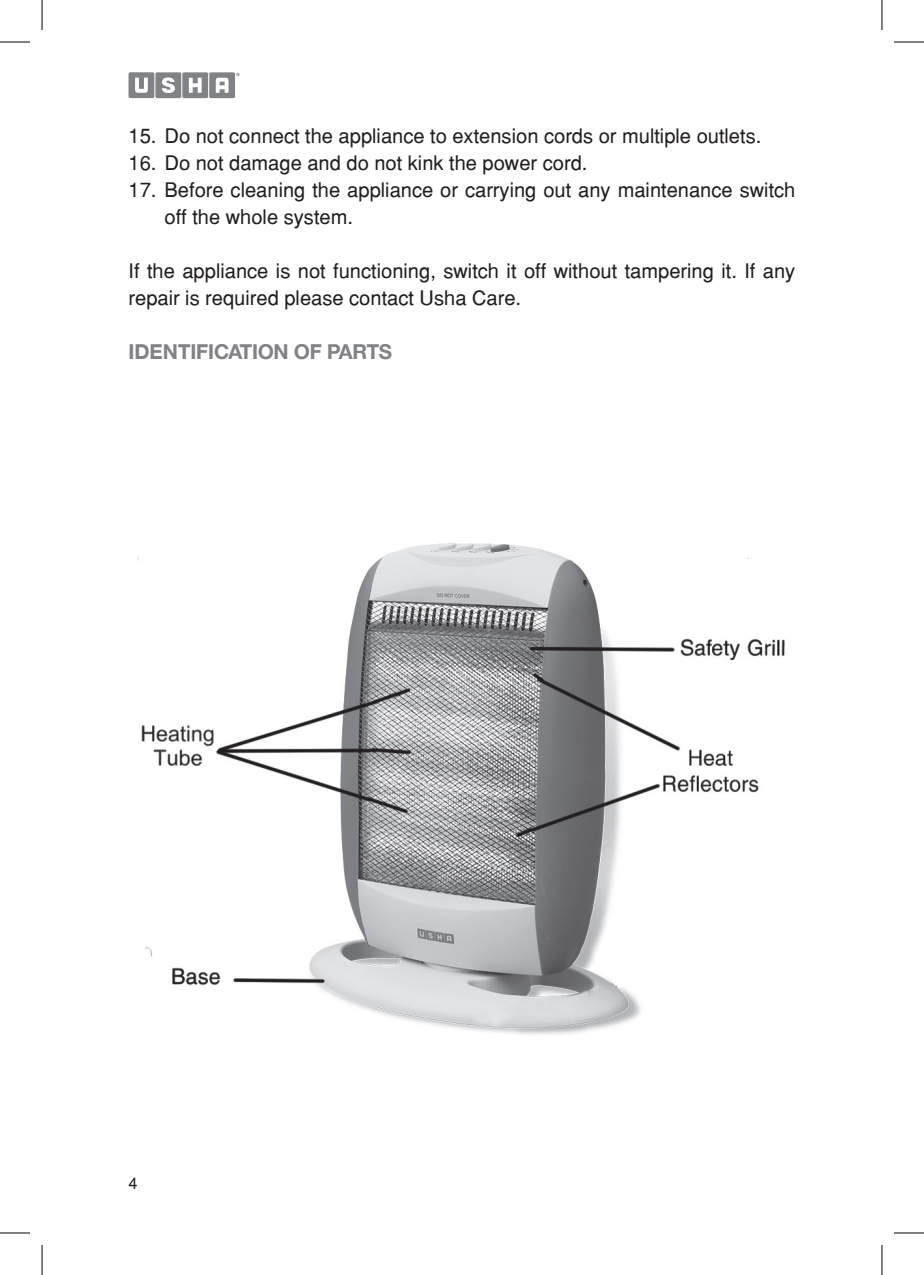
<style>
.page{position:relative;width:924px;height:1275px;background:#fff}
.page>*{position:absolute;margin:0;border:0;box-sizing:border-box;transform-origin:0 0}
.t1{font:700 21px "Helvetica";color:#808285}
.t2{font:20px/27px "Helvetica";color:#231f20}
.t3{font:16px "Helvetica";color:#231f20}
</style>
<div class="page">
<div style="left:209px;top:72px;width:26px;height:26px;background:#808285;border-radius:2px"></div>
<div style="left:155px;top:72px;width:26px;height:26px;background:#808285;border-radius:2px"></div>
<div style="left:182px;top:72px;width:26px;height:26px;background:#808285;border-radius:2px"></div>
<div style="left:128px;top:72px;width:26px;height:26px;background:#808285;border-radius:2px"></div>
<svg style="left:162px;top:77px;width:13px;height:16px"></svg>
<svg style="left:189px;top:78px;width:12px;height:15px"></svg>
<svg style="left:135px;top:78px;width:13px;height:15px"></svg>
<svg style="left:216px;top:78px;width:12px;height:15px"></svg>
<img style="left:138px;top:543px;width:647px;height:492px">
<hr style="left:0;top:42px;width:30px;height:1px;background:#000">
<hr style="left:893px;top:42px;width:30px;height:1px;background:#000">
<hr style="left:0;top:1232px;width:30px;height:1px;background:#000">
<hr style="left:893px;top:1232px;width:30px;height:1px;background:#000">
<hr style="left:42px;top:0;width:1px;height:30px;background:#000">
<hr style="left:42px;top:1245px;width:1px;height:30px;background:#000">
<hr style="left:881px;top:0;width:1px;height:30px;background:#000">
<hr style="left:881px;top:1245px;width:1px;height:30px;background:#000">
<p class="t2" style="left:128px;top:123px;width:634px">15. Do not connect the appliance to extension cords or multiple outlets.</p>
<p class="t2" style="left:128px;top:150px;width:460px">16. Do not damage and do not kink the power cord.</p>
<p class="t2" style="left:164px;top:177px;width:632px;text-indent:-36px">17. Before cleaning the appliance or carrying out any maintenance switch off the whole system.</p>
<p class="t2" style="left:128px;top:258px;width:668px">If the appliance is not functioning, switch it off without tampering it. If any repair is required please contact Usha Care.</p>
<p class="t1" style="left:128px;top:339px;width:265px">IDENTIFICATION OF PARTS</p>
<p class="t3" style="left:128px;top:1173px;width:10px">4</p>
</div>
